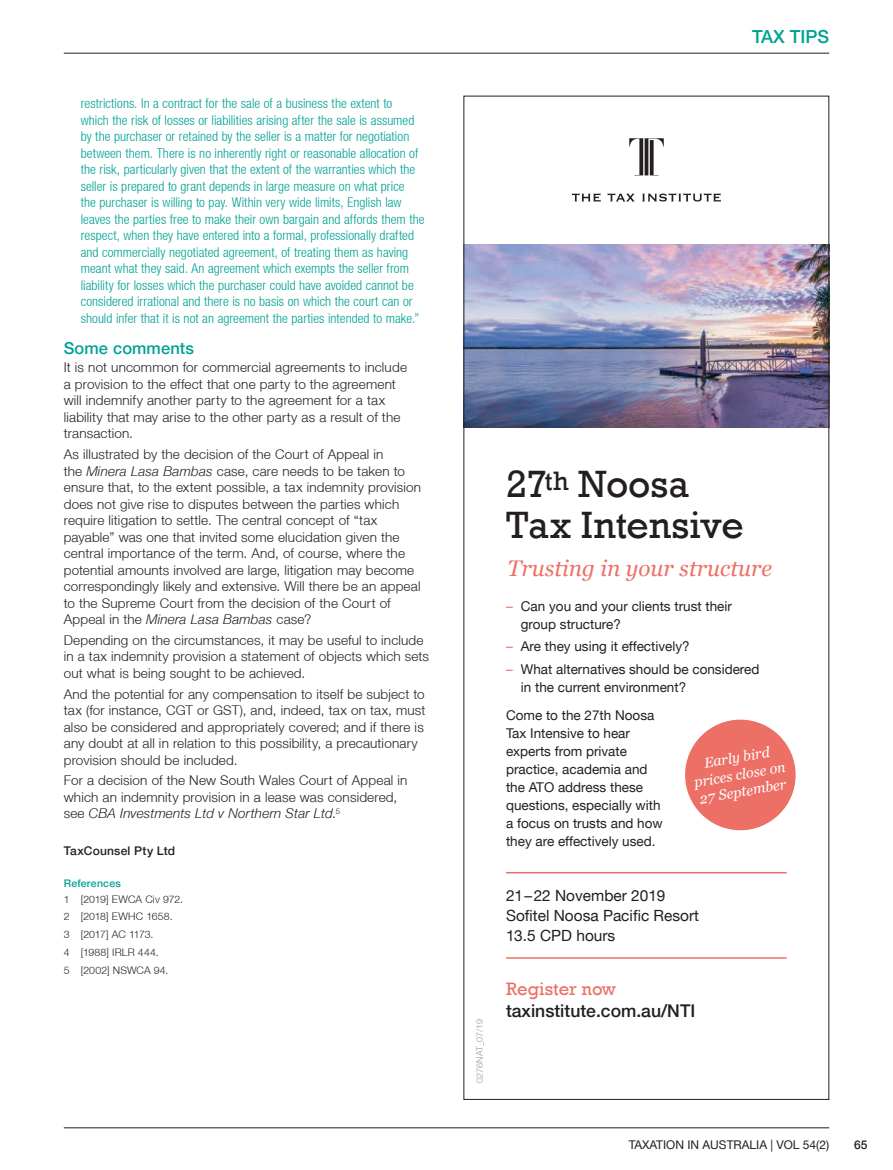
<style>
.page{position:relative;width:893px;height:1170px;background:#fff}
.page>*{position:absolute;margin:0;border:0;box-sizing:border-box;transform-origin:0 0}
.t1{font:39px/40.5px "Rockwell";letter-spacing:-.005em;color:#231f20}
.t2{font:italic 22.5px "Georgia";color:#ed7066}
.t3{font:18.45px "Rockwell";color:#ed7066}
.t4{font:500 18px "Helvetica Neue LT";color:#00a293}
.t5{font:500 17.55px "Helvetica Neue LT";color:#231f20}
.t6{font:500 16.5px "Helvetica Neue LT";letter-spacing:.005em;color:#00a293}
.t7{font:15.45px/20.1px "Helvetica Neue LT";color:#231f20}
.t8{font:italic 14.25px/17.2px "Georgia";color:#fff;text-align:center}
.t9{font:300 13.5px/16.5px "Helvetica Neue LT";letter-spacing:.01em;color:#231f20}
.t10{font:300 condensed 13.5px/16.5px "Helvetica Neue LT";letter-spacing:.005em;color:#00a293}
.t11{font:13.5px/18px "Helvetica Neue LT";color:#231f20}
.t12{font:12px "Helvetica Neue LT";color:#231f20}
.t13{font:500 12px "Helvetica Neue LT";letter-spacing:.015em;color:#231f20}
.t14{font:300 10.5px/17.7px "Helvetica Neue LT";letter-spacing:.005em;color:#231f20}
.t15{font:500 10.5px "Helvetica Neue LT";letter-spacing:.02em;color:#00a293}
.t16{font:300 9px "Helvetica Neue LT";color:#949698}
.s1{font-style:italic}
.s2{color:#ed7066}
</style>
<div class="page">
<hr style="left:64px;top:1127px;width:765px;height:1px;background:#231f20">
<hr style="left:64px;top:53px;width:765px;height:1px;background:#231f20">
<svg style="left:572px;top:193px;width:29px;height:9px"></svg>
<svg style="left:608px;top:193px;width:27px;height:8px"></svg>
<svg style="left:642px;top:193px;width:79px;height:9px"></svg>
<svg style="left:629px;top:138px;width:35px;height:37px"></svg>
<img style="left:465px;top:244px;width:362px;height:183px">
<hr style="left:506px;top:871px;width:281px;height:2px;background:#ed7066">
<hr style="left:506px;top:957px;width:281px;height:1px;background:#ed7066">
<div style="left:685px;top:719px;width:111px;height:111px;background:#ed7066;border-radius:50%"></div>
<p class="t10" style="left:81px;top:95px;width:345px">restrictions. In a contract for the sale of a business the extent to<br>which the risk of losses or liabilities arising after the sale is assumed by the purchaser or retained by the seller is a matter for negotiation between them. There is no inherently right or reasonable allocation of the risk, particularly given that the extent of the warranties which the seller is prepared to grant depends in large measure on what price<br>the purchaser is willing to pay. Within very wide limits, English law leaves the parties free to make their own bargain and affords them the respect, when they have entered into a formal, professionally drafted and commercially negotiated agreement, of treating them as having meant what they said. An agreement which exempts the seller from liability for losses which the purchaser could have avoided cannot be considered irrational and there is no basis on which the court can or should infer that it is not an agreement the parties intended to make.”</p>
<p class="t6" style="left:64px;top:338px;width:132px">Some comments</p>
<p class="t9" style="left:64px;top:359px;width:345px">It is not uncommon for commercial agreements to include a provision to the effect that one party to the agreement will indemnify another party to the agreement for a tax liability that may arise to the other party as a result of the transaction.</p>
<p class="t9" style="left:64px;top:445px;width:359px">As illustrated by the decision of the Court of Appeal in<br>the <span class="s1">Minera Lasa Bambas</span> case, care needs to be taken to ensure that, to the extent possible, a tax indemnity provision does not give rise to disputes between the parties which require litigation to settle. The central concept of “tax payable” was one that invited some elucidation given the central importance of the term. And, of course, where the potential amounts involved are large, litigation may become correspondingly likely and extensive. Will there be an appeal to the Supreme Court from the decision of the Court of Appeal in the <span class="s1">Minera Lasa Bambas</span> case?</p>
<p class="t9" style="left:64px;top:631px;width:367px">Depending on the circumstances, it may be useful to include in a tax indemnity provision a statement of objects which sets out what is being sought to be achieved.</p>
<p class="t9" style="left:64px;top:685px;width:363px">And the potential for any compensation to itself be subject to tax (for instance, CGT or GST), and, indeed, tax on tax, must also be considered and appropriately covered; and if there is any doubt at all in relation to this possibility, a precautionary provision should be included.</p>
<p class="t9" style="left:64px;top:772px;width:345px">For a decision of the New South Wales Court of Appeal in which an indemnity provision in a lease was considered, see <span class="s1">CBA Investments Ltd v Northern Star Ltd</span>.<sup>5</sup></p>
<p class="t13" style="left:64px;top:843px;width:113px">TaxCounsel Pty Ltd</p>
<p class="t15" style="left:64px;top:876px;width:59px">References</p>
<p class="t14" style="left:64px;top:889px;width:121px">1 [2019] EWCA Civ 972.<br>2 [2018] EWHC 1658.<br>3 [2017] AC 1173.<br>4 [1988] IRLR 444.<br>5 [2002] NSWCA 94.</p>
<h3 class="t4" style="left:752px;top:26px;width:79px">Tax Tip s</h3>
<p class="t16" style="left:474px;top:1082px;width:65px;rotate:-90deg">0276NAT_07/19</p>
<h1 class="t1" style="left:506px;top:464px;width:239px">27<sup>th</sup> Noosa<br>Tax Intensive</h1>
<h2 class="t2" style="left:507px;top:551px;width:266px">Trusting in your structure</h2>
<p class="t11" style="left:521px;top:597px;width:213px;text-indent:-15px"><span class="s2">–</span> Can you and your clients trust their group structure?</p>
<p class="t11" style="left:506px;top:637px;width:185px"><span class="s2">–</span> Are they using it effectively?</p>
<p class="t11" style="left:521px;top:659px;width:240px;text-indent:-15px"><span class="s2">–</span> What alternatives should be considered in the current environment?</p>
<p class="t11" style="left:506px;top:706px;width:158px">Come to the 27th Noosa<br>Tax Intensive to hear experts from private practice, academia and the ATO address these questions, especially with a focus on trusts and how they are effectively used.</p>
<p class="t8" style="left:690px;top:756px;width:94px;rotate:-10deg">Early bird prices close on<br>27 September</p>
<p class="t7" style="left:506px;top:884px;width:195px">21–22 November 2019<br>Sofitel Noosa Pacific Resort<br>13.5 CPD hours</p>
<h3 class="t3" style="left:506px;top:978px;width:112px">Register now</h3>
<p class="t5" style="left:506px;top:999px;width:191px">taxinstitute.com.au/NTI</p>
<p class="t12" style="left:629px;top:1137px;width:202px">TAXATION IN AUSTRALIA | VOL 54(2)</p>
<p class="t13" style="left:854px;top:1137px;width:15px">65</p>
</div>
